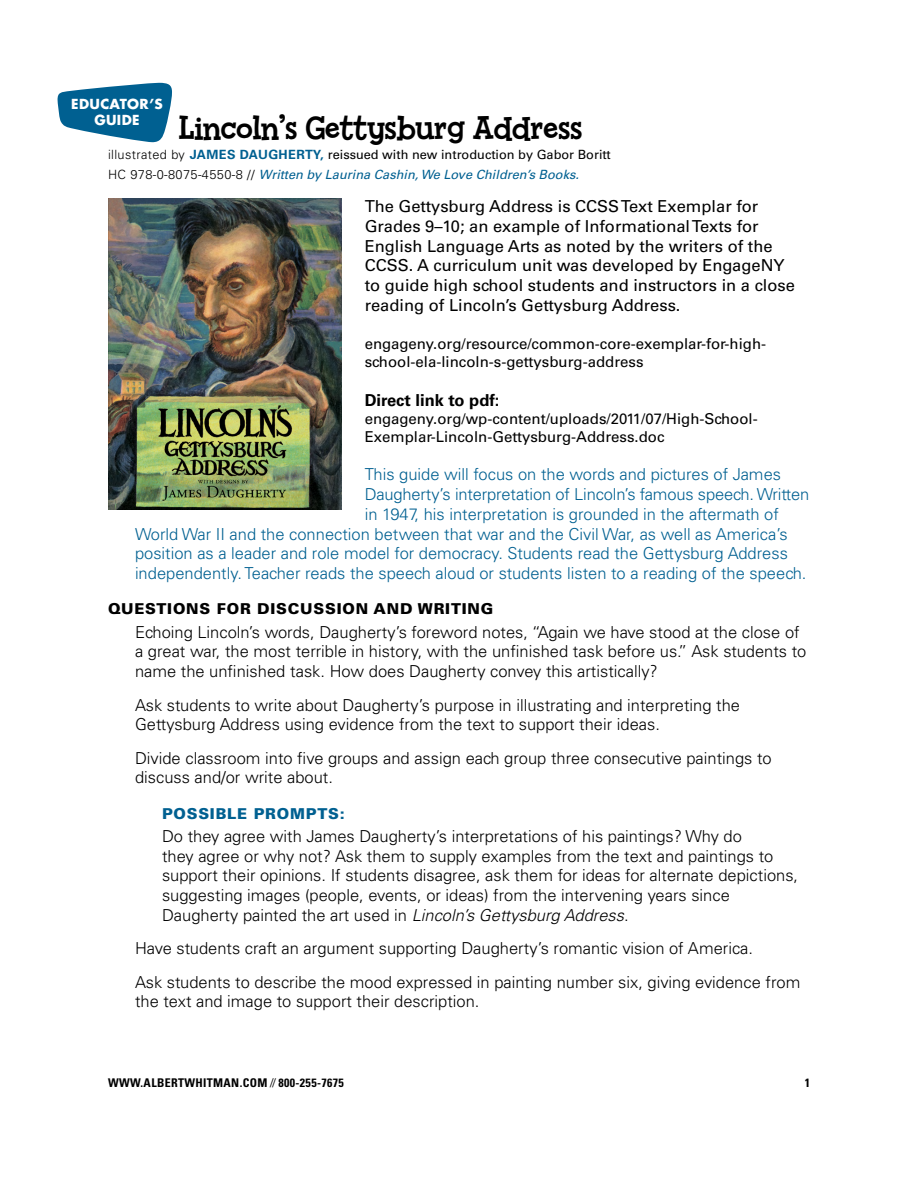
<style>
.page{position:relative;width:918px;height:1188px;background:#fff}
.page>*{position:absolute;margin:0;border:0;box-sizing:border-box;transform-origin:0 0}
.Backlist-ISBN_Info{font:34.5px "Billy Serif";letter-spacing:-.01em;color:#000}
.Text{font:300 16.5px/19.8px "Univers";color:#000}
.Text-2{font:300 16.5px "Univers";color:#006091}
.t1{font:16.5px/19.8px "Univers";color:#000}
.t2{font:700 16.5px "Univers";color:#000}
.t3{font:15px/18px "Univers";color:#000}
.t4{font:900 15px "Univers";letter-spacing:.05em;color:#000}
.t5{font:900 15px "Univers";letter-spacing:.05em;color:#006091}
.Index_entry{font:700 13.5px "Futura Std";letter-spacing:.025em;color:#fff}
.Backlist-ISBN_Info-2{font:italic 12.75px/19.8px "Univers";color:#006091}
.t6{font:700 condensed 12px "Univers";letter-spacing:.03em;color:#000}
.s1{font-weight:300;font-style:normal;color:#000}
.s2{font-weight:700;font-style:normal}
.s3{font-style:normal;color:#000}
.s4{font-style:italic}
</style>
<div class="page">
<svg style="left:58px;top:83px;width:114px;height:59px"></svg>
<img style="left:108px;top:199px;width:233px;height:311px">
<p class="Index_entry" style="left:71px;top:95px;width:93px">EDUCATOR’S</p>
<p class="Index_entry" style="left:94px;top:111px;width:47px">GUIDE</p>
<p class="Backlist-ISBN_Info" style="left:179px;top:109px;width:405px">Lincoln’s Gettysburg Address</p>
<p class="Backlist-ISBN_Info-2" style="left:108px;top:145px;width:504px"><span class="s1">illustrated by</span> <span class="s2">JAMES DAUGHERTY,</span> <span class="s3">reissued with new introduction by Gabor Boritt<br></span><span class="s1">HC 978-0-8075-4550-8 //</span> Written by Laurina Cashin, We Love Children’s Books.</p>
<p class="t1" style="left:365px;top:196px;width:432px">The Gettysburg Address is CCSS Text Exemplar for Grades 9–10; an example of Informational Texts for English Language Arts as noted by the writers of the CCSS. A curriculum unit was developed by EngageNY to guide high school students and instructors in a close reading of Lincoln’s Gettysburg Address.</p>
<p class="t3" style="left:365px;top:335px;width:403px">engageny.org/resource/common-core-exemplar-for-high&shy;school-ela-lincoln-s-gettysburg-address</p>
<p class="t2" style="left:365px;top:391px;width:136px">Direct link to pdf:</p>
<p class="t3" style="left:365px;top:410px;width:395px">engageny.org/wp-content/uploads/2011/07/High-School-<br>Exemplar-Lincoln-Gettysburg-Address.doc</p>
<p class="Text-2" style="left:365px;top:464px;width:418px">This guide will focus on the words and pictures of James</p>
<p class="Text-2" style="left:365px;top:484px;width:446px">Daugherty’s interpretation of Lincoln’s famous speech. Written</p>
<p class="Text-2" style="left:365px;top:504px;width:416px">in 1947, his interpretation is grounded in the aftermath of</p>
<p class="Text-2" style="left:135px;top:524px;width:654px">World War II and the connection between that war and the Civil War, as well as America’s</p>
<p class="Text-2" style="left:135px;top:544px;width:654px">position as a leader and role model for democracy. Students read the Gettysburg Address</p>
<p class="Text-2" style="left:135px;top:563px;width:673px">independently. Teacher reads the speech aloud or students listen to a reading of the speech.</p>
<p class="t4" style="left:108px;top:600px;width:387px">QUESTIONS FOR DISCUSSION AND WRITING</p>
<p class="Text" style="left:135px;top:622px;width:673px">Echoing Lincoln’s words, Daugherty’s foreword notes, “Again we have stood at the close of a great war, the most terrible in history, with the unfinished task before us.” Ask students to name the unfinished task. How does Daugherty convey this artistically?</p>
<p class="Text" style="left:135px;top:695px;width:607px">Ask students to write about Daugherty’s purpose in illustrating and interpreting the<br>Gettysburg Address using evidence from the text to support their ideas.</p>
<p class="Text" style="left:135px;top:748px;width:638px">Divide classroom into five groups and assign each group three consecutive paintings to discuss and/or write about.</p>
<p class="t5" style="left:162px;top:804px;width:184px">POSSIBLE PROMPTS:</p>
<p class="Text" style="left:162px;top:826px;width:638px">Do they agree with James Daugherty’s interpretations of his paintings? Why do<br>they agree or why not? Ask them to supply examples from the text and paintings to support their opinions. If students disagree, ask them for ideas for alternate depictions, suggesting images (people, events, or ideas) from the intervening years since Daugherty painted the art used in <span class="s4">Lincoln’s Gettysburg Address</span>.</p>
<p class="Text" style="left:135px;top:939px;width:620px">Have students craft an argument supporting Daugherty’s romantic vision of America.</p>
<p class="Text" style="left:135px;top:972px;width:667px">Ask students to describe the mood expressed in painting number six, giving evidence from the text and image to support their description.</p>
<p class="t6" style="left:108px;top:1075px;width:237px">WWW.ALBERTWHITMAN.COM ⁄⁄ 800-255-7675</p>
<p class="t6" style="left:805px;top:1075px;width:7px">1</p>
</div>
